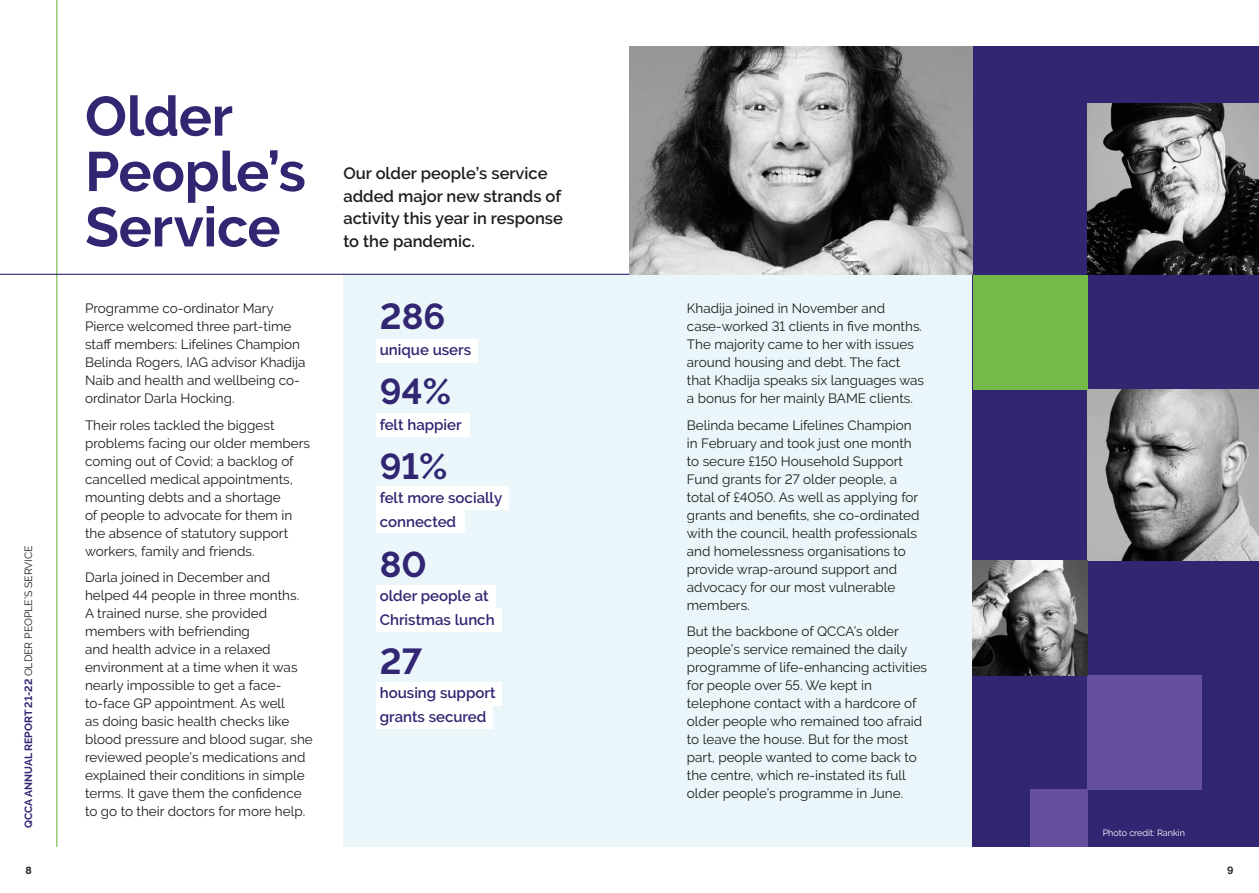
<style>
.page{position:relative;width:1259px;height:893px;background:#fff}
.page>*{position:absolute;margin:0;border:0;box-sizing:border-box;transform-origin:0 0}
.t1{font:700 55.35px/55.3px "Raleway";letter-spacing:-.01em;color:#312672}
.Stat_Large_Number{font:700 36px "Raleway";color:#312672}
.Intro{font:600 16.5px/22.5px "Raleway";color:#1d1d1b}
.Stat_small_text{font:600 15px/24px "Raleway";color:#312672}
.Body_Copy{font:13.5px/18px "Raleway";color:#1d1d1b}
.t2{font:700 10.5px "Raleway";color:#312672}
.t3{font:700 10.5px "Raleway";color:#1d1d1b}
.Body_Copy-2{font:9px "Raleway";color:#fff}
.s1{font-weight:400;color:#1d1d1b}
</style>
<div class="page">
<div style="left:343px;top:275px;width:816px;height:572px;background:#ebf6fa"></div>
<div style="left:973px;top:46px;width:286px;height:801px;background:#312672"></div>
<img style="left:629px;top:46px;width:344px;height:229px">
<img style="left:1087px;top:103px;width:172px;height:172px">
<hr style="left:56px;top:0;width:1px;height:847px;background:#75b948">
<img style="left:1087px;top:389px;width:172px;height:172px">
<div style="left:1087px;top:675px;width:114px;height:115px;background:#664f9c"></div>
<div style="left:973px;top:275px;width:114px;height:114px;background:#75b948"></div>
<hr style="left:0;top:274px;width:629px;height:1px;background:#312672">
<img style="left:973px;top:561px;width:114px;height:114px">
<div style="left:1030px;top:790px;width:57px;height:57px;background:#664f9c"></div>
<div style="left:376px;top:486px;width:88px;height:46px;background:#fff"></div>
<div style="left:376px;top:608px;width:125px;height:23px;background:#fff"></div>
<div style="left:376px;top:705px;width:117px;height:23px;background:#fff"></div>
<div style="left:376px;top:339px;width:101px;height:23px;background:#fff"></div>
<div style="left:376px;top:413px;width:93px;height:23px;background:#fff"></div>
<div style="left:376px;top:486px;width:132px;height:23px;background:#fff"></div>
<div style="left:376px;top:585px;width:119px;height:23px;background:#fff"></div>
<div style="left:376px;top:682px;width:125px;height:23px;background:#fff"></div>
<h4 class="t2" style="left:22px;top:828px;width:284px;rotate:-90deg">QCCA ANNUAL REPORT 21-22 <span class="s1">OLDER PEOPLE’S SERVICE</span></h4>
<h1 class="t1" style="left:85px;top:89px;width:222px">Older<br>People’s<br>Service</h1>
<p class="Body_Copy" style="left:85px;top:299px;width:222px">Programme co-ordinator Mary<br>Pierce welcomed three part-time staff members: Lifelines Champion<br>Belinda Rogers, IAG advisor Khadija<br>Naib and health and wellbeing co&shy;ordinator Darla Hocking.</p>
<p class="Body_Copy" style="left:85px;top:416px;width:226px">Their roles tackled the biggest problems facing our older members coming out of Covid; a backlog of cancelled medical appointments, mounting debts and a shortage<br>of people to advocate for them in the absence of statutory support workers, family and friends.</p>
<p class="Body_Copy" style="left:85px;top:568px;width:229px">Darla joined in December and helped 44 people in three months.<br>A trained nurse, she provided members with befriending<br>and health advice in a relaxed environment at a time when it was nearly impossible to get a face&shy;to-face GP appointment. As well<br>as doing basic health checks like blood pressure and blood sugar, she reviewed people’s medications and explained their conditions in simple terms. It gave them the confidence to go to their doctors for more help.</p>
<p class="Intro" style="left:343px;top:162px;width:221px">Our older people’s service added major new strands of activity this year in response to the pandemic.</p>
<p class="Stat_Large_Number" style="left:380px;top:296px;width:67px">286</p>
<p class="Stat_small_text" style="left:380px;top:337px;width:93px">unique users</p>
<p class="Stat_Large_Number" style="left:380px;top:371px;width:73px">94%</p>
<p class="Stat_small_text" style="left:380px;top:412px;width:84px">felt happier</p>
<p class="Stat_Large_Number" style="left:380px;top:446px;width:69px">91%</p>
<p class="Stat_small_text" style="left:380px;top:486px;width:124px">felt more socially connected</p>
<p class="Stat_Large_Number" style="left:380px;top:543px;width:48px">80</p>
<p class="Stat_small_text" style="left:380px;top:583px;width:116px">older people at<br>Christmas lunch</p>
<p class="Stat_Large_Number" style="left:380px;top:641px;width:44px">27</p>
<p class="Stat_small_text" style="left:380px;top:681px;width:117px">housing support grants secured</p>
<p class="Body_Copy" style="left:687px;top:299px;width:239px">Khadija joined in November and case-worked 31 clients in five months.<br>The majority came to her with issues around housing and debt. The fact that Khadija speaks six languages was a bonus for her mainly BAME clients.</p>
<p class="Body_Copy" style="left:687px;top:416px;width:234px">Belinda became Lifelines Champion in February and took just one month to secure £150 Household Support Fund grants for 27 older people, a total of £4050. As well as applying for grants and benefits, she co-ordinated with the council, health professionals and homelessness organisations to provide wrap-around support and advocacy for our most vulnerable members.</p>
<p class="Body_Copy" style="left:687px;top:622px;width:242px">But the backbone of QCCA’s older people’s service remained the daily programme of life-enhancing activities for people over 55. We kept in telephone contact with a hardcore of older people who remained too afraid to leave the house. But for the most part, people wanted to come back to the centre, which re-instated its full older people’s programme in June.</p>
<p class="Body_Copy-2" style="left:1102px;top:828px;width:84px">Photo credit: Rankin</p>
<p class="t3" style="left:25px;top:864px;width:8px">8</p>
<p class="t3" style="left:1227px;top:864px;width:8px">9</p>
</div>
